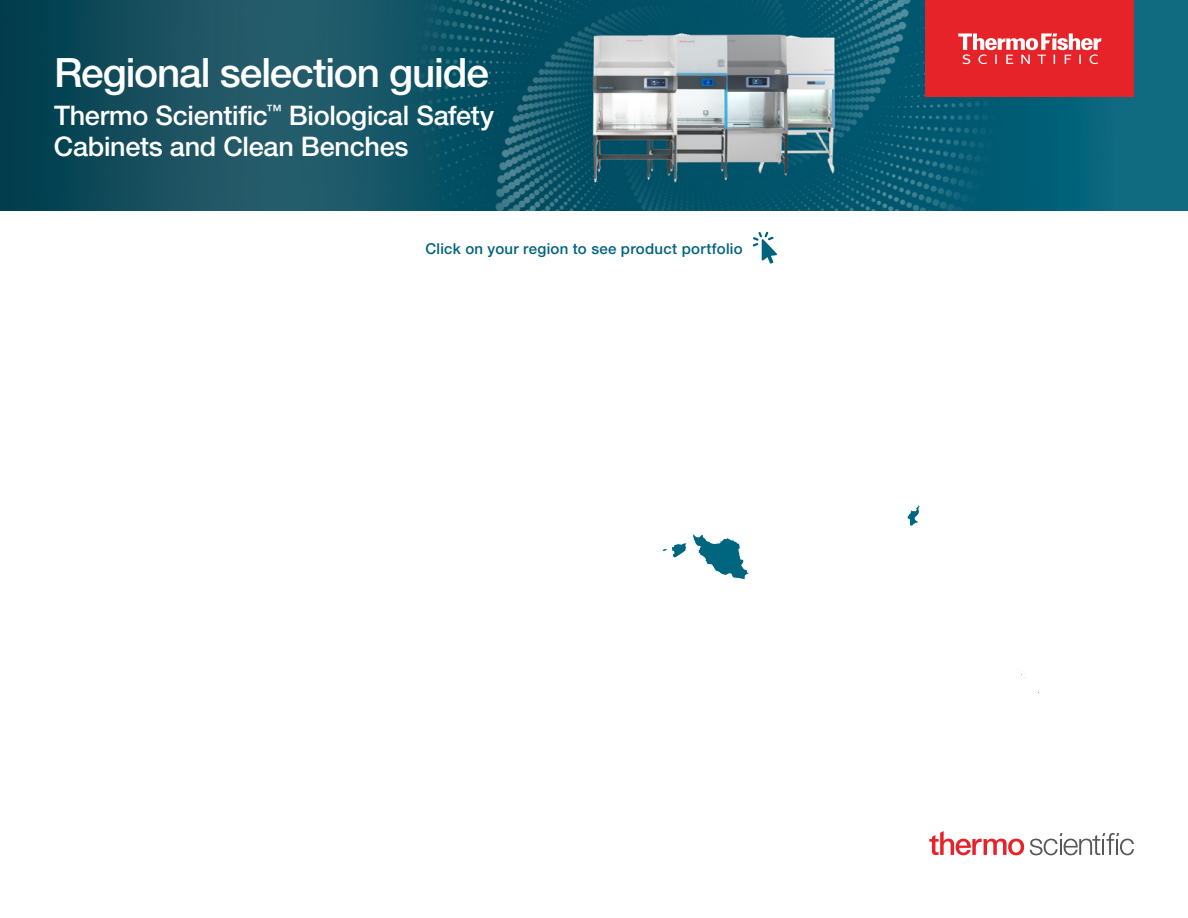
<style>
.page{position:relative;width:1188px;height:918px;background:#fff}
.page>*{position:absolute;margin:0;border:0;box-sizing:border-box;transform-origin:0 0}
.t1{font:500 40.5px "Helvetica Neue LTW1 G";letter-spacing:-.03em;color:#fff}
.t2{font:500 27px/31.5px "Helvetica Neue LTW1 G";letter-spacing:-.01em;color:#fff}
.t3{font:500 15px "Helvetica Neue LTW1 G";letter-spacing:.02em;color:#00637d}
</style>
<div class="page">
<svg style="left:753px;top:232px;width:24px;height:32px"></svg>
<div style="left:0;top:0;width:1188px;height:211px;background:#106b81"></div>
<img style="left:0;top:0;width:1088px;height:211px">
<div style="left:926px;top:0;width:208px;height:97px;background:#e52328"></div>
<svg style="left:958px;top:33px;width:143px;height:31px"></svg>
<svg style="left:1030px;top:833px;width:104px;height:22px"></svg>
<svg style="left:929px;top:831px;width:95px;height:24px"></svg>
<svg style="left:662px;top:534px;width:87px;height:46px"></svg>
<svg style="left:907px;top:505px;width:13px;height:21px"></svg>
<h1 class="t1" style="left:54px;top:48px;width:436px">Regional selection guide</h1>
<p class="t2" style="left:54px;top:100px;width:442px">Thermo Scientific<sup>™</sup> Biological Safety<br>Cabinets and Clean Benches</p>
<p class="t3" style="left:425px;top:239px;width:319px">Click on your region to see product portfolio</p>
</div>
